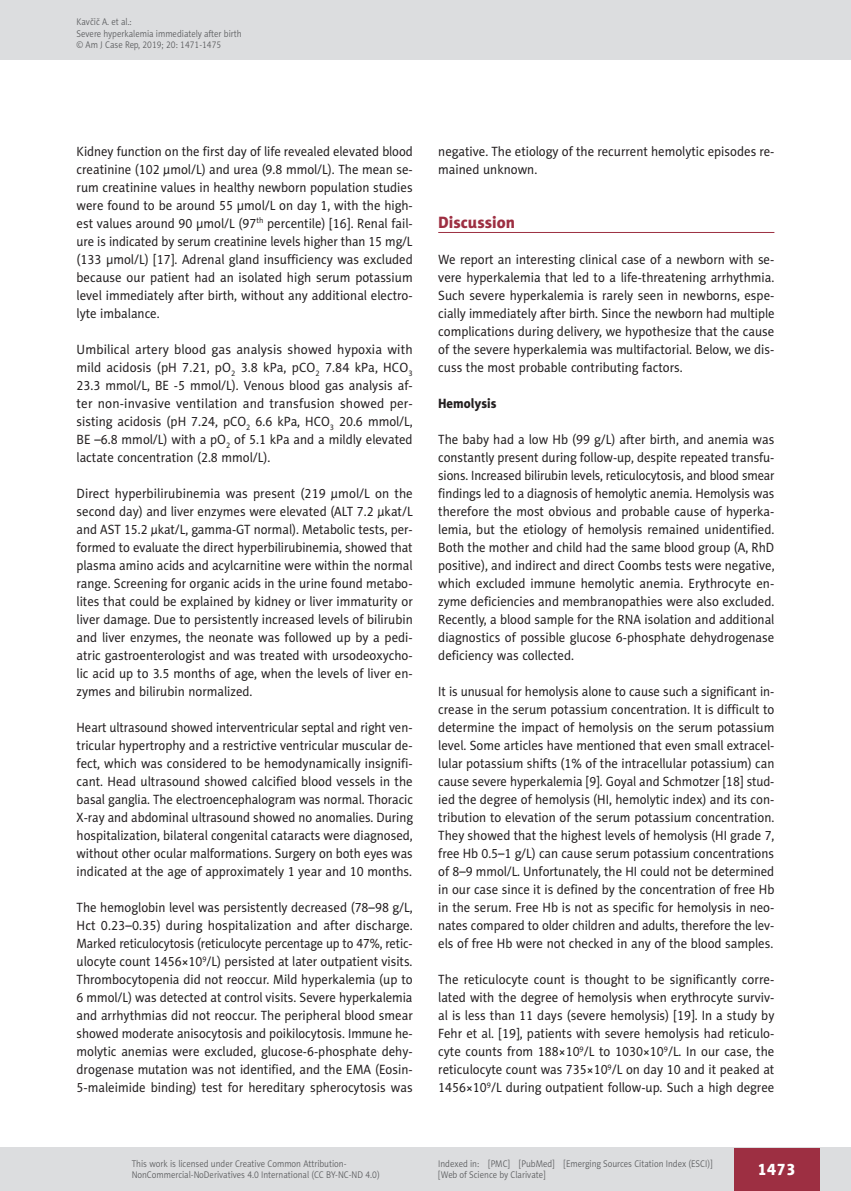
<style>
.page{position:relative;width:851px;height:1191px;background:#fff}
.page>*{position:absolute;margin:0;border:0;box-sizing:border-box;transform-origin:0 0}
.AJCR_Headline_1{font:16.5px "Naomi Sans EFN Heavy";color:#9d2f42}
.t1{font:16.5px "Naomi Sans EFN Heavy";color:#fff}
.AJCR_Body{font:13.5px/18px "Naomi Sans EFN";color:#231f20;text-align:justify;scale:.94 1}
.AJCR_Body-2{font:13.5px/18px "Naomi Sans EFN";color:#231f20;text-align:justify;scale:.95 1}
.AJCR_Body-3{font:13.5px/18px "Naomi Sans EFN";color:#231f20;text-align:justify;scale:.96 1}
.AJCR_Body-4{font:13.5px/18px "Naomi Sans EFN";color:#231f20;text-align:justify}
.AJCR_Headline_2{font:13.5px "Naomi Sans EFN Heavy";color:#231f20;scale:.95 1}
.AJCR_pagina_zywa{font:9.75px/11.2px "Naomi Sans EFN Light";color:#57585a;scale:.9 1}
.AJCR_pagina_sygnatur{font:9.75px "Naomi Sans EFN Light";color:#57585a;scale:.9 1}
</style>
<div class="page">
<hr style="left:438px;top:232px;width:336px;height:1px;background:#9d2f42">
<div style="left:0;top:1148px;width:850px;height:43px;background:#dcdddf"></div>
<div style="left:733px;top:1147px;width:86px;height:43px;background:#9d2f42"></div>
<div style="left:0;top:0;width:850px;height:60px;background:#dcdddf"></div>
<p class="AJCR_pagina_zywa" style="left:77px;top:16px;width:185px">Kavčič A. et al.:<br>Severe hyperkalemia immediately after birth</p>
<p class="AJCR_pagina_sygnatur" style="left:77px;top:39px;width:162px">© Am J Case Rep, 2019; 20: 1471-1475</p>
<p class="AJCR_Body" style="left:77px;top:142px;width:359px">Kidney function on the first day of life revealed elevated blood creatinine (102 µmol/L) and urea (9.8 mmol/L). The mean se&shy;rum creatinine values in healthy newborn population studies were found to be around 55 μmol/L on day 1, with the high&shy;est values around 90 μmol/L (97<sup>th</sup> percentile) [16]. Renal fail&shy;ure is indicated by serum creatinine levels higher than 15 mg/L (133 μmol/L) [17]. Adrenal gland insufficiency was excluded because our patient had an isolated high serum potassium level immediately after birth, without any additional electro&shy;lyte imbalance.</p>
<p class="AJCR_Body-4" style="left:77px;top:340px;width:337px">Umbilical artery blood gas analysis showed hypoxia with mild acidosis (pH 7.21, pO<sub>2</sub> 3.8 kPa, pCO<sub>2</sub> 7.84 kPa, HCO<sub>3<br></sub>23.3 mmol/L, BE -5 mmol/L). Venous blood gas analysis af&shy;ter non-invasive ventilation and transfusion showed per&shy;sisting acidosis (pH 7.24, pCO<sub>2</sub> 6.6 kPa, HCO<sub>3</sub> 20.6 mmol/L, BE –6.8 mmol/L) with a pO<sub>2</sub> of 5.1 kPa and a mildly elevated lactate concentration (2.8 mmol/L).</p>
<p class="AJCR_Body-3" style="left:77px;top:484px;width:352px">Direct hyperbilirubinemia was present (219 µmol/L on the second day) and liver enzymes were elevated (ALT 7.2 µkat/L and AST 15.2 µkat/L, gamma-GT normal). Metabolic tests, per&shy;formed to evaluate the direct hyperbilirubinemia, showed that plasma amino acids and acylcarnitine were within the normal range. Screening for organic acids in the urine found metabo&shy;lites that could be explained by kidney or liver immaturity or liver damage. Due to persistently increased levels of bilirubin and liver enzymes, the neonate was followed up by a pedi&shy;atric gastroenterologist and was treated with ursodeoxycho&shy;lic acid up to 3.5 months of age, when the levels of liver en&shy;zymes and bilirubin normalized.</p>
<p class="AJCR_Body" style="left:77px;top:718px;width:359px">Heart ultrasound showed interventricular septal and right ven&shy;tricular hypertrophy and a restrictive ventricular muscular de&shy;fect, which was considered to be hemodynamically insignifi&shy;cant. Head ultrasound showed calcified blood vessels in the basal ganglia. The electroencephalogram was normal. Thoracic X-ray and abdominal ultrasound showed no anomalies. During hospitalization, bilateral congenital cataracts were diagnosed, without other ocular malformations. Surgery on both eyes was indicated at the age of approximately 1 year and 10 months.</p>
<p class="AJCR_Body-2" style="left:77px;top:898px;width:355px">The hemoglobin level was persistently decreased (78–98 g/L, Hct 0.23–0.35) during hospitalization and after discharge.<br>Marked reticulocytosis (reticulocyte percentage up to 47%, retic&shy;ulocyte count 1456×10<sup>9</sup>/L) persisted at later outpatient visits.<br>Thrombocytopenia did not reoccur. Mild hyperkalemia (up to 6 mmol/L) was detected at control visits. Severe hyperkalemia and arrhythmias did not reoccur. The peripheral blood smear showed moderate anisocytosis and poikilocytosis. Immune he&shy;molytic anemias were excluded, glucose-6-phosphate dehy&shy;drogenase mutation was not identified, and the EMA (Eosin-5-maleimide binding) test for hereditary spherocytosis was</p>
<p class="AJCR_Body-2" style="left:438px;top:142px;width:355px">negative. The etiology of the recurrent hemolytic episodes re&shy;mained unknown.</p>
<p class="AJCR_Headline_1" style="left:438px;top:212px;width:78px">Discussion</p>
<p class="AJCR_Body-2" style="left:438px;top:250px;width:355px">We report an interesting clinical case of a newborn with se&shy;vere hyperkalemia that led to a life-threatening arrhythmia.<br>Such severe hyperkalemia is rarely seen in newborns, espe&shy;cially immediately after birth. Since the newborn had multiple complications during delivery, we hypothesize that the cause of the severe hyperkalemia was multifactorial. Below, we dis&shy;cuss the most probable contributing factors.</p>
<p class="AJCR_Headline_2" style="left:438px;top:395px;width:63px">Hemolysis</p>
<p class="AJCR_Body-2" style="left:438px;top:430px;width:355px">The baby had a low Hb (99 g/L) after birth, and anemia was constantly present during follow-up, despite repeated transfu&shy;sions. Increased bilirubin levels, reticulocytosis, and blood smear findings led to a diagnosis of hemolytic anemia. Hemolysis was therefore the most obvious and probable cause of hyperka&shy;lemia, but the etiology of hemolysis remained unidentified.<br>Both the mother and child had the same blood group (A, RhD positive), and indirect and direct Coombs tests were negative, which excluded immune hemolytic anemia. Erythrocyte en&shy;zyme deficiencies and membranopathies were also excluded.<br>Recently, a blood sample for the RNA isolation and additional diagnostics of possible glucose 6-phosphate dehydrogenase deficiency was collected.</p>
<p class="AJCR_Body" style="left:438px;top:682px;width:359px">It is unusual for hemolysis alone to cause such a significant in&shy;crease in the serum potassium concentration. It is difficult to determine the impact of hemolysis on the serum potassium level. Some articles have mentioned that even small extracel&shy;lular potassium shifts (1% of the intracellular potassium) can cause severe hyperkalemia [9]. Goyal and Schmotzer [18] stud&shy;ied the degree of hemolysis (HI, hemolytic index) and its con&shy;tribution to elevation of the serum potassium concentration.<br>They showed that the highest levels of hemolysis (HI grade 7, free Hb 0.5–1 g/L) can cause serum potassium concentrations of 8–9 mmol/L. Unfortunately, the HI could not be determined in our case since it is defined by the concentration of free Hb in the serum. Free Hb is not as specific for hemolysis in neo&shy;nates compared to older children and adults, therefore the lev&shy;els of free Hb were not checked in any of the blood samples.</p>
<p class="AJCR_Body-3" style="left:438px;top:970px;width:351px">The reticulocyte count is thought to be significantly corre&shy;lated with the degree of hemolysis when erythrocyte surviv&shy;al is less than 11 days (severe hemolysis) [19]. In a study by Fehr et al. [19], patients with severe hemolysis had reticulo&shy;cyte counts from 188×10<sup>9</sup>/L to 1030×10<sup>9</sup>/L. In our case, the reticulocyte count was 735×10<sup>9</sup>/L on day 10 and it peaked at 1456×10<sup>9</sup>/L during outpatient follow-up. Such a high degree</p>
<p class="AJCR_pagina_zywa" style="left:132px;top:1158px;width:277px">This work is licensed under Creative Common Attribution-<br>NonCommercial-NoDerivatives 4.0 International (CC BY-NC-ND 4.0)</p>
<p class="AJCR_pagina_zywa" style="left:438px;top:1158px;width:306px">Indexed in: [PMC] [PubMed] [Emerging Sources Citation Index (ESCI)] [Web of Science by Clarivate]</p>
<p class="t1" style="left:757px;top:1159px;width:40px">1473</p>
</div>
